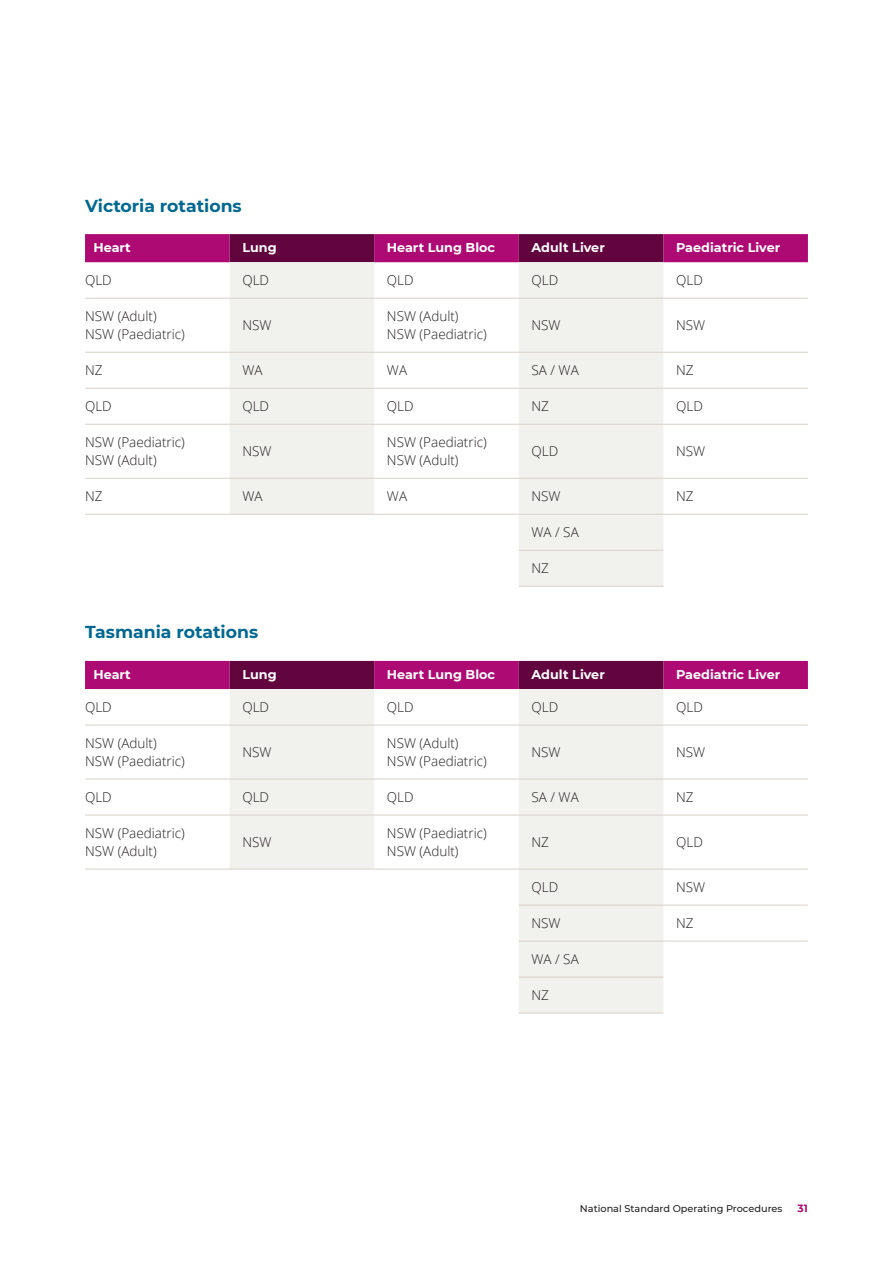
<style>
.page{position:relative;width:893px;height:1263px;background:#fff}
.page>*{position:absolute;margin:0;border:0;box-sizing:border-box;transform-origin:0 0}
.Subhead_1{font:700 17.25px "Montserrat";color:#006891}
.Body_copy{font:300 13.5px/18px "Open Sans";color:#231f20}
.Table_header_row{font:700 12.75px "Montserrat";color:#fff}
.t1{font:700 10.5px "Montserrat";color:#ad0a74}
.t2{font:500 9.75px "Montserrat";color:#231f20}
</style>
<div class="page">
<svg style="left:85px;top:234px;width:723px;height:28px;background:#8f095f"></svg>
<svg style="left:230px;top:262px;width:433px;height:324px;fill:#f1f1ee"></svg>
<hr style="left:85px;top:478px;width:145px;height:1px;background:#d7d1ca">
<hr style="left:230px;top:478px;width:144px;height:1px;background:#d7d1ca">
<hr style="left:374px;top:478px;width:145px;height:1px;background:#d7d1ca">
<hr style="left:519px;top:478px;width:144px;height:1px;background:#d7d1ca">
<hr style="left:85px;top:514px;width:145px;height:1px;background:#d7d1ca">
<hr style="left:230px;top:514px;width:144px;height:1px;background:#d7d1ca">
<hr style="left:374px;top:514px;width:145px;height:1px;background:#d7d1ca">
<hr style="left:519px;top:514px;width:144px;height:1px;background:#d7d1ca">
<hr style="left:230px;top:388px;width:144px;height:1px;background:#d7d1ca">
<hr style="left:374px;top:388px;width:145px;height:1px;background:#d7d1ca">
<hr style="left:519px;top:388px;width:144px;height:1px;background:#d7d1ca">
<hr style="left:663px;top:388px;width:145px;height:1px;background:#d7d1ca">
<hr style="left:85px;top:298px;width:145px;height:1px;background:#d7d1ca">
<hr style="left:230px;top:298px;width:144px;height:1px;background:#d7d1ca">
<hr style="left:374px;top:298px;width:145px;height:1px;background:#d7d1ca">
<hr style="left:519px;top:298px;width:144px;height:1px;background:#d7d1ca">
<hr style="left:663px;top:298px;width:145px;height:1px;background:#d7d1ca">
<hr style="left:85px;top:352px;width:145px;height:1px;background:#d7d1ca">
<hr style="left:230px;top:352px;width:144px;height:1px;background:#d7d1ca">
<hr style="left:374px;top:352px;width:145px;height:1px;background:#d7d1ca">
<hr style="left:519px;top:352px;width:144px;height:1px;background:#d7d1ca">
<hr style="left:663px;top:352px;width:145px;height:1px;background:#d7d1ca">
<hr style="left:85px;top:388px;width:145px;height:1px;background:#d7d1ca">
<hr style="left:85px;top:424px;width:145px;height:1px;background:#d7d1ca">
<hr style="left:230px;top:424px;width:144px;height:1px;background:#d7d1ca">
<hr style="left:374px;top:424px;width:145px;height:1px;background:#d7d1ca">
<hr style="left:519px;top:424px;width:144px;height:1px;background:#d7d1ca">
<hr style="left:663px;top:424px;width:145px;height:1px;background:#d7d1ca">
<hr style="left:663px;top:478px;width:145px;height:1px;background:#d7d1ca">
<hr style="left:663px;top:514px;width:145px;height:1px;background:#d7d1ca">
<hr style="left:519px;top:550px;width:144px;height:1px;background:#d7d1ca">
<hr style="left:519px;top:586px;width:144px;height:1px;background:#d7d1ca">
<svg style="left:85px;top:661px;width:723px;height:28px;background:#8f085e"></svg>
<svg style="left:230px;top:689px;width:433px;height:324px;fill:#f1f1ee"></svg>
<hr style="left:374px;top:869px;width:145px;height:1px;background:#d7d1ca">
<hr style="left:230px;top:815px;width:144px;height:1px;background:#d7d1ca">
<hr style="left:374px;top:815px;width:145px;height:1px;background:#d7d1ca">
<hr style="left:519px;top:815px;width:144px;height:1px;background:#d7d1ca">
<hr style="left:663px;top:815px;width:145px;height:1px;background:#d7d1ca">
<hr style="left:85px;top:725px;width:145px;height:1px;background:#d7d1ca">
<hr style="left:230px;top:725px;width:144px;height:1px;background:#d7d1ca">
<hr style="left:374px;top:725px;width:145px;height:1px;background:#d7d1ca">
<hr style="left:519px;top:725px;width:144px;height:1px;background:#d7d1ca">
<hr style="left:663px;top:725px;width:145px;height:1px;background:#d7d1ca">
<hr style="left:85px;top:779px;width:145px;height:1px;background:#d7d1ca">
<hr style="left:230px;top:779px;width:144px;height:1px;background:#d7d1ca">
<hr style="left:374px;top:779px;width:145px;height:1px;background:#d7d1ca">
<hr style="left:519px;top:779px;width:144px;height:1px;background:#d7d1ca">
<hr style="left:663px;top:779px;width:145px;height:1px;background:#d7d1ca">
<hr style="left:85px;top:815px;width:145px;height:1px;background:#d7d1ca">
<hr style="left:85px;top:869px;width:145px;height:1px;background:#d7d1ca">
<hr style="left:230px;top:869px;width:144px;height:1px;background:#d7d1ca">
<hr style="left:519px;top:869px;width:144px;height:1px;background:#d7d1ca">
<hr style="left:663px;top:869px;width:145px;height:1px;background:#d7d1ca">
<hr style="left:519px;top:905px;width:144px;height:1px;background:#d7d1ca">
<hr style="left:663px;top:905px;width:145px;height:1px;background:#d7d1ca">
<hr style="left:519px;top:941px;width:144px;height:1px;background:#d7d1ca">
<hr style="left:663px;top:941px;width:145px;height:1px;background:#d7d1ca">
<hr style="left:519px;top:977px;width:144px;height:1px;background:#d7d1ca">
<hr style="left:519px;top:1013px;width:144px;height:1px;background:#d7d1ca">
<p class="Subhead_1" style="left:85px;top:193px;width:158px">Victoria rotations</p>
<p class="Table_header_row" style="left:94px;top:238px;width:39px">Heart</p>
<p class="Table_header_row" style="left:242px;top:238px;width:36px">Lung</p>
<p class="Table_header_row" style="left:387px;top:238px;width:110px">Heart Lung Bloc</p>
<p class="Table_header_row" style="left:531px;top:238px;width:75px">Adult Liver</p>
<p class="Table_header_row" style="left:676px;top:238px;width:106px">Paediatric Liver</p>
<p class="Body_copy" style="left:85px;top:270px;width:28px">QLD</p>
<p class="Body_copy" style="left:242px;top:270px;width:28px">QLD</p>
<p class="Body_copy" style="left:387px;top:270px;width:28px">QLD</p>
<p class="Body_copy" style="left:531px;top:270px;width:28px">QLD</p>
<p class="Body_copy" style="left:676px;top:270px;width:28px">QLD</p>
<p class="Body_copy" style="left:85px;top:306px;width:101px">NSW (Adult)<br>NSW (Paediatric)</p>
<p class="Body_copy" style="left:242px;top:315px;width:31px">NSW</p>
<p class="Body_copy" style="left:387px;top:306px;width:101px">NSW (Adult)<br>NSW (Paediatric)</p>
<p class="Body_copy" style="left:531px;top:315px;width:31px">NSW</p>
<p class="Body_copy" style="left:676px;top:315px;width:31px">NSW</p>
<p class="Body_copy" style="left:85px;top:360px;width:19px">NZ</p>
<p class="Body_copy" style="left:242px;top:360px;width:22px">WA</p>
<p class="Body_copy" style="left:387px;top:360px;width:22px">WA</p>
<p class="Body_copy" style="left:531px;top:360px;width:49px">SA / WA</p>
<p class="Body_copy" style="left:676px;top:360px;width:19px">NZ</p>
<p class="Body_copy" style="left:85px;top:396px;width:28px">QLD</p>
<p class="Body_copy" style="left:242px;top:396px;width:28px">QLD</p>
<p class="Body_copy" style="left:387px;top:396px;width:28px">QLD</p>
<p class="Body_copy" style="left:531px;top:396px;width:19px">NZ</p>
<p class="Body_copy" style="left:676px;top:396px;width:28px">QLD</p>
<p class="Body_copy" style="left:85px;top:432px;width:101px">NSW (Paediatric)<br>NSW (Adult)</p>
<p class="Body_copy" style="left:242px;top:441px;width:31px">NSW</p>
<p class="Body_copy" style="left:387px;top:432px;width:101px">NSW (Paediatric)<br>NSW (Adult)</p>
<p class="Body_copy" style="left:531px;top:441px;width:28px">QLD</p>
<p class="Body_copy" style="left:676px;top:441px;width:31px">NSW</p>
<p class="Body_copy" style="left:85px;top:486px;width:19px">NZ</p>
<p class="Body_copy" style="left:242px;top:486px;width:22px">WA</p>
<p class="Body_copy" style="left:387px;top:486px;width:22px">WA</p>
<p class="Body_copy" style="left:531px;top:486px;width:31px">NSW</p>
<p class="Body_copy" style="left:676px;top:486px;width:19px">NZ</p>
<p class="Body_copy" style="left:531px;top:522px;width:49px">WA / SA</p>
<p class="Body_copy" style="left:531px;top:558px;width:19px">NZ</p>
<p class="Subhead_1" style="left:85px;top:620px;width:175px">Tasmania rotations</p>
<p class="Table_header_row" style="left:94px;top:665px;width:39px">Heart</p>
<p class="Table_header_row" style="left:242px;top:665px;width:36px">Lung</p>
<p class="Table_header_row" style="left:387px;top:665px;width:110px">Heart Lung Bloc</p>
<p class="Table_header_row" style="left:531px;top:665px;width:75px">Adult Liver</p>
<p class="Table_header_row" style="left:676px;top:665px;width:106px">Paediatric Liver</p>
<p class="Body_copy" style="left:85px;top:697px;width:28px">QLD</p>
<p class="Body_copy" style="left:242px;top:697px;width:28px">QLD</p>
<p class="Body_copy" style="left:387px;top:697px;width:28px">QLD</p>
<p class="Body_copy" style="left:531px;top:697px;width:28px">QLD</p>
<p class="Body_copy" style="left:676px;top:697px;width:28px">QLD</p>
<p class="Body_copy" style="left:85px;top:733px;width:101px">NSW (Adult)<br>NSW (Paediatric)</p>
<p class="Body_copy" style="left:242px;top:742px;width:31px">NSW</p>
<p class="Body_copy" style="left:387px;top:733px;width:101px">NSW (Adult)<br>NSW (Paediatric)</p>
<p class="Body_copy" style="left:531px;top:742px;width:31px">NSW</p>
<p class="Body_copy" style="left:676px;top:742px;width:31px">NSW</p>
<p class="Body_copy" style="left:85px;top:787px;width:28px">QLD</p>
<p class="Body_copy" style="left:242px;top:787px;width:28px">QLD</p>
<p class="Body_copy" style="left:387px;top:787px;width:28px">QLD</p>
<p class="Body_copy" style="left:531px;top:787px;width:49px">SA / WA</p>
<p class="Body_copy" style="left:676px;top:787px;width:19px">NZ</p>
<p class="Body_copy" style="left:85px;top:823px;width:101px">NSW (Paediatric)<br>NSW (Adult)</p>
<p class="Body_copy" style="left:242px;top:832px;width:31px">NSW</p>
<p class="Body_copy" style="left:387px;top:823px;width:101px">NSW (Paediatric)<br>NSW (Adult)</p>
<p class="Body_copy" style="left:531px;top:832px;width:19px">NZ</p>
<p class="Body_copy" style="left:676px;top:832px;width:28px">QLD</p>
<p class="Body_copy" style="left:531px;top:877px;width:28px">QLD</p>
<p class="Body_copy" style="left:676px;top:877px;width:31px">NSW</p>
<p class="Body_copy" style="left:531px;top:913px;width:31px">NSW</p>
<p class="Body_copy" style="left:676px;top:913px;width:19px">NZ</p>
<p class="Body_copy" style="left:531px;top:949px;width:49px">WA / SA</p>
<p class="Body_copy" style="left:531px;top:985px;width:19px">NZ</p>
<p class="t2" style="left:580px;top:1202px;width:204px">National Standard Operating Procedures</p>
<p class="t1" style="left:798px;top:1201px;width:12px">31</p>
</div>
